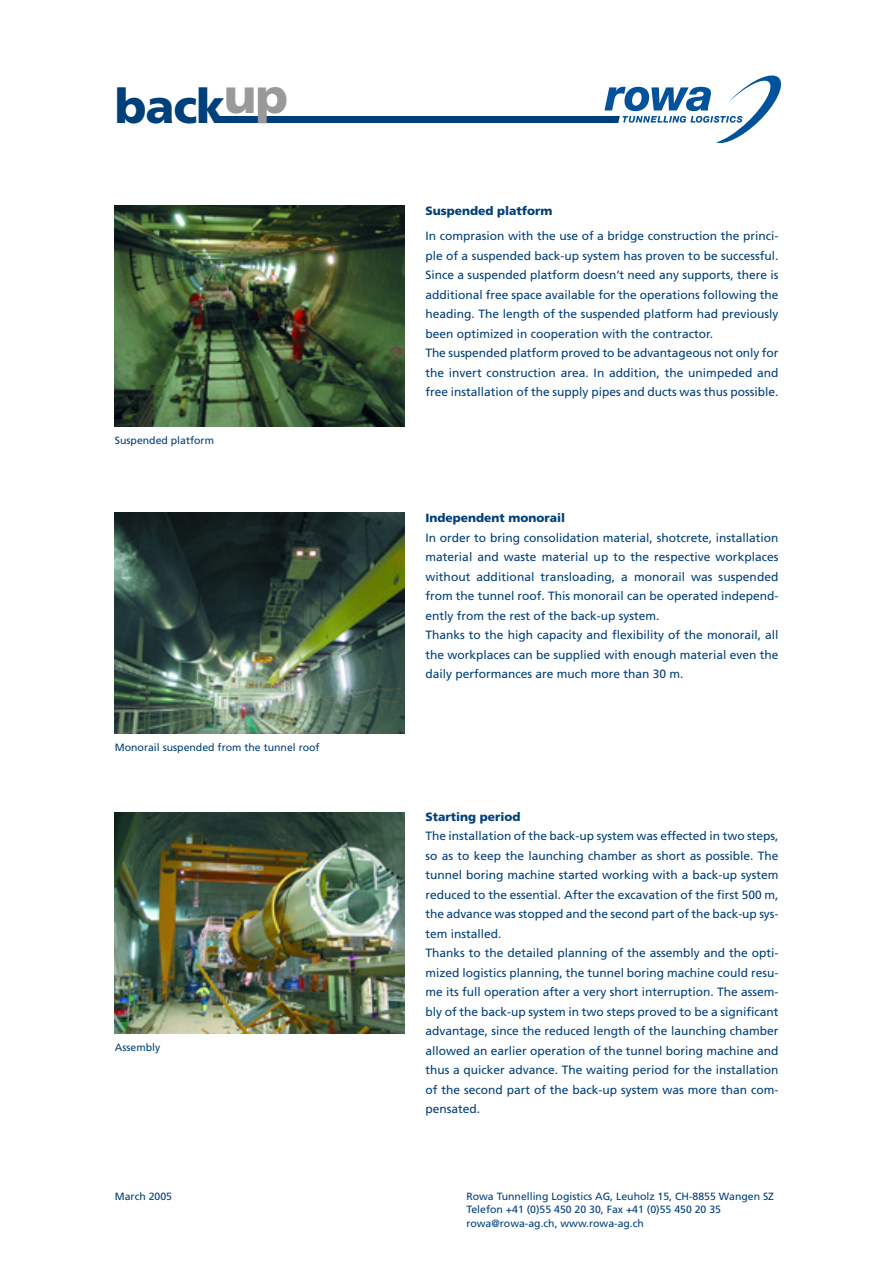
<style>
.page{position:relative;width:893px;height:1263px;background:#fff}
.page>*{position:absolute;margin:0;border:0;box-sizing:border-box;transform-origin:0 0}
.t1{font:900 47.55px "Frutiger";color:#00407a}
.t2{font:12px/19.5px "Frutiger";color:#00407a}
.t3{font:900 12px "Frutiger";color:#00407a}
.t4{font:10.5px/13.5px "Frutiger";color:#00407a}
</style>
<div class="page">
<div style="left:216px;top:117px;width:404px;height:6px;background:#00407a"></div>
<svg style="left:604px;top:75px;width:177px;height:68px"></svg>
<img style="left:115px;top:206px;width:289px;height:221px">
<img style="left:115px;top:513px;width:289px;height:221px">
<img style="left:115px;top:812px;width:289px;height:221px">
<h1 class="t1" style="left:115px;top:87px;width:175px">back<sup>up</sup></h1>
<p class="t4" style="left:115px;top:435px;width:101px">Suspended platform</p>
<p class="t4" style="left:115px;top:742px;width:206px">Monorail suspended from the tunnel roof</p>
<p class="t4" style="left:115px;top:1041px;width:47px">Assembly</p>
<p class="t3" style="left:425px;top:206px;width:129px">Suspended platform</p>
<p class="t2" style="left:425px;top:227px;width:354px">In comprasion with the use of a bridge construction the princi&shy;ple of a suspended back-up system has proven to be successful.<br>Since a suspended platform doesn’t need any supports, there is additional free space available for the operations following the heading. The length of the suspended platform had previously been optimized in cooperation with the contractor.<br>The suspended platform proved to be advantageous not only for the invert construction area. In addition, the unimpeded and free installation of the supply pipes and ducts was thus possible.</p>
<p class="t3" style="left:425px;top:513px;width:141px">Independent monorail</p>
<p class="t2" style="left:425px;top:529px;width:354px">In order to bring consolidation material, shotcrete, installation material and waste material up to the respective workplaces without additional transloading, a monorail was suspended from the tunnel roof. This monorail can be operated independ&shy;ently from the rest of the back-up system.<br>Thanks to the high capacity and flexibility of the monorail, all the workplaces can be supplied with enough material even the daily performances are much more than 30 m.</p>
<p class="t3" style="left:425px;top:812px;width:97px">Starting period</p>
<p class="t2" style="left:425px;top:827px;width:354px">The installation of the back-up system was effected in two steps, so as to keep the launching chamber as short as possible. The tunnel boring machine started working with a back-up system reduced to the essential. After the excavation of the first 500 m, the advance was stopped and the second part of the back-up sys&shy;tem installed.<br>Thanks to the detailed planning of the assembly and the opti&shy;mized logistics planning, the tunnel boring machine could resu&shy;me its full operation after a very short interruption. The assem&shy;bly of the back-up system in two steps proved to be a significant advantage, since the reduced length of the launching chamber allowed an earlier operation of the tunnel boring machine and thus a quicker advance. The waiting period for the installation of the second part of the back-up system was more than com&shy;pensated.</p>
<p class="t4" style="left:115px;top:1190px;width:59px">March 2005</p>
<p class="t4" style="left:466px;top:1190px;width:309px">Rowa Tunnelling Logistics AG, Leuholz 15, CH-8855 Wangen SZ<br>Telefon +41 (0)55 450 20 30, Fax +41 (0)55 450 20 35 rowa@rowa-ag.ch, www.rowa-ag.ch</p>
</div>
